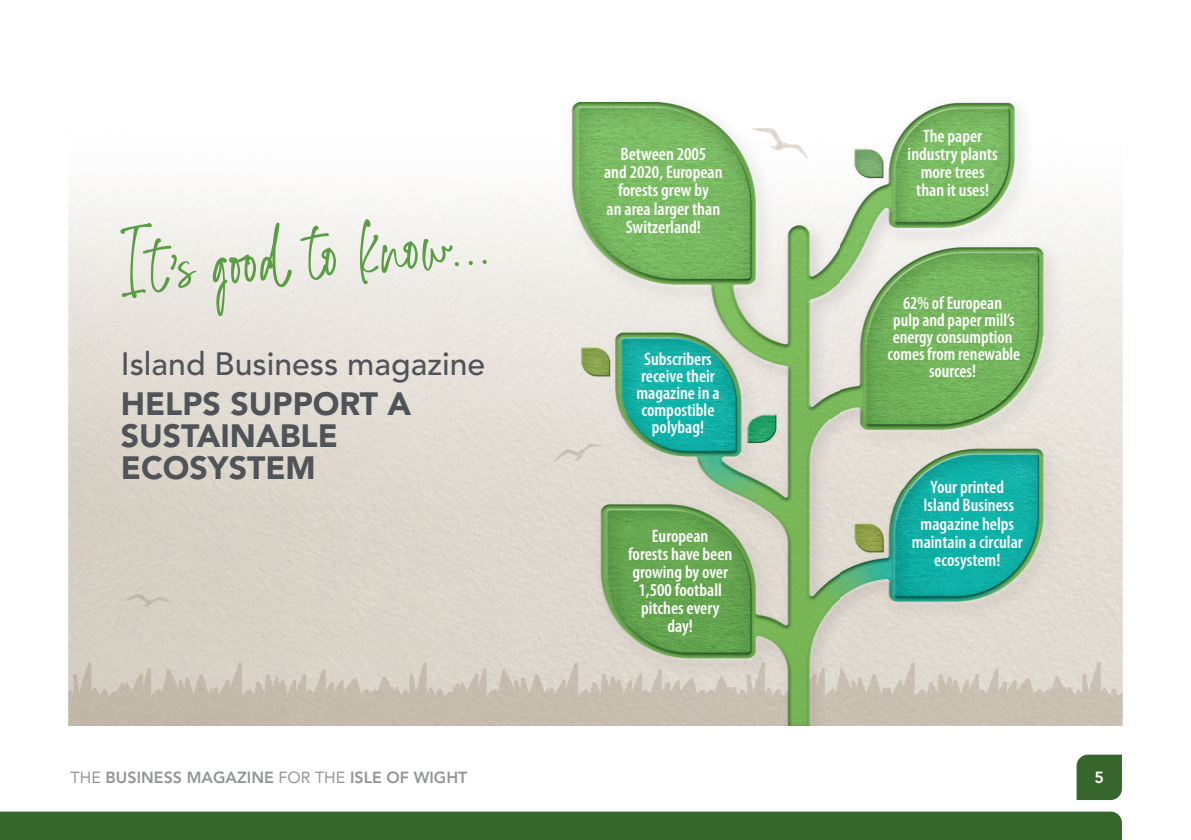
<style>
.page{position:relative;width:1191px;height:840px;background:#fff}
.page>*{position:absolute;margin:0;border:0;box-sizing:border-box;transform-origin:0 0}
.t1{font:700 75.4px "Ink Pen";color:#5a9d44}
.t2{font:900 32px/32px "Avenir LT Std";color:#505357}
.t3{font:500 32px "Avenir LT Std";color:#505357}
.t4{font:600 condensed 18.2px/18.2px "Myriad Pro";color:#fff;text-align:center}
.t5{font:800 16px "Avenir LT Std";color:#939598}
.t6{font:800 16px "Avenir LT Std";color:#fff}
.s1{font-family:"The Secret";font-weight:400}
.s2{font-weight:400}
</style>
<div class="page">
<img style="left:68px;top:101px;width:1055px;height:699px">
<svg style="left:1076px;top:754px;width:46px;height:45px;background:#416d37"></svg>
<div style="left:0;top:811px;width:1122px;height:28px;background:#37662d"></div>
<h1 class="t1" style="left:126px;top:221px;width:363px;rotate:-5deg">It'<span class="s1">s</span> goo d to know...</h1>
<h2 class="t3" style="left:121px;top:345px;width:366px">Island Business magazine</h2>
<h2 class="t2" style="left:121px;top:388px;width:292px">HELPS SUPPORT A<br>SUSTAINABLE<br>ECOSYSTEM</h2>
<p class="t4" style="left:604px;top:145px;width:120px">Between 2005<br>and 2020, European forests grew by<br>an area larger than<br>Switzerland!</p>
<p class="t4" style="left:636px;top:350px;width:85px;line-height:17px">Subscribers receive their magazine in a compostible polybag!</p>
<p class="t4" style="left:628px;top:526px;width:106px">European<br>forests have been growing by over<br>1,500 football pitches every day!</p>
<p class="t4" style="left:907px;top:127px;width:91px">The paper industry plants more trees than it uses!</p>
<p class="t4" style="left:887px;top:294px;width:134px;line-height:17px">62% of European<br>pulp and paper mill’s energy consumption comes from renewable sources!</p>
<p class="t4" style="left:912px;top:478px;width:113px">Your printed<br>Island Business magazine helps maintain a circular ecosystem!</p>
<p class="t5" style="left:71px;top:767px;width:398px"><span class="s2">THE</span> BUSINESS MAGAZINE <span class="s2">FOR THE</span> ISLE OF WIGHT</p>
<p class="t6" style="left:1094px;top:767px;width:11px">5</p>
</div>
